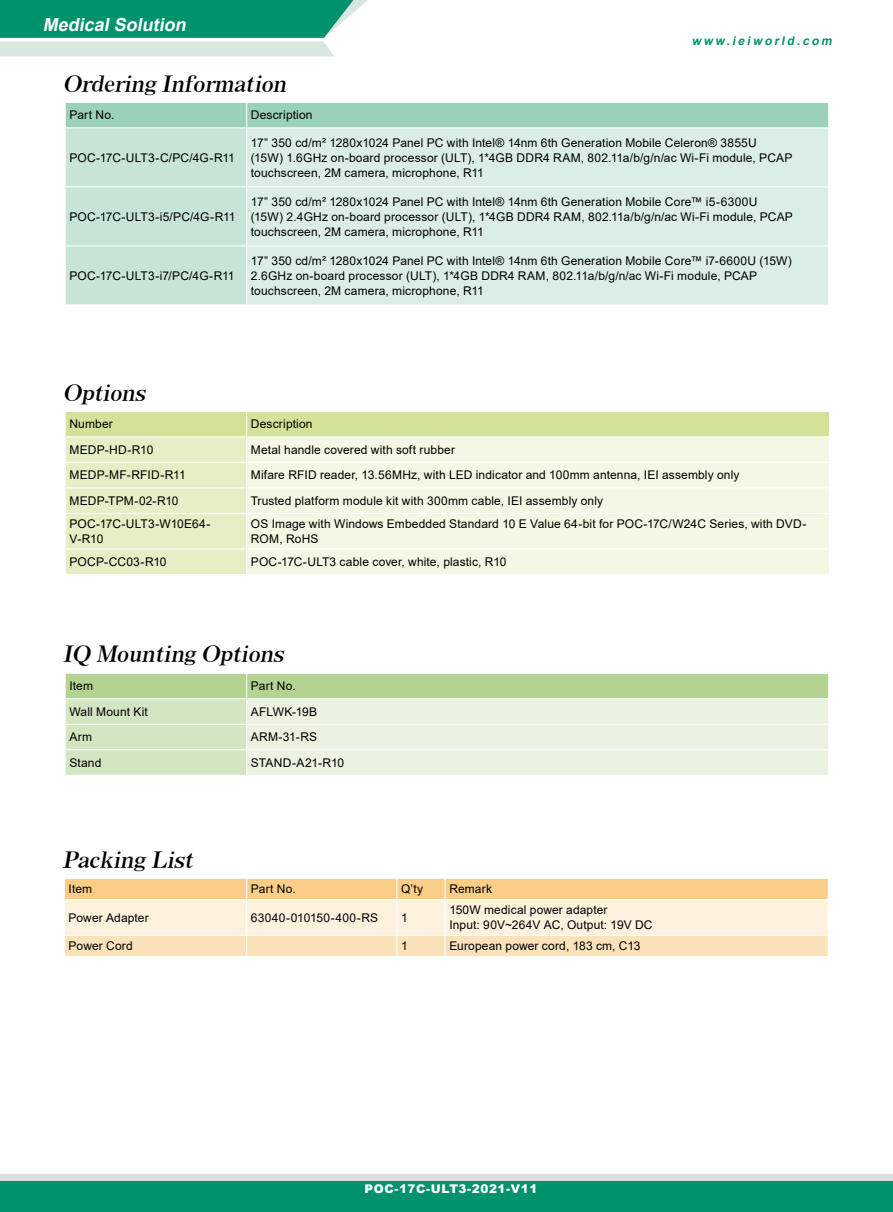
<style>
.page{position:relative;width:893px;height:1212px;background:#fff}
.page>*{position:absolute;margin:0;border:0;box-sizing:border-box;transform-origin:0 0}
.t1{font:italic 21px "AR Roman 1 Heavy Euro";color:#000}
.t2{font:italic 700 18px "Arial";color:#fff}
.t3{font:12px/15px "Arial";letter-spacing:.01em;color:#000}
.t4{font:900 12px "Arial";letter-spacing:.05em;color:#fff}
.t5{font:italic 700 12px "Arial";color:#00916d}
</style>
<div class="page">
<div style="left:0;top:1174px;width:893px;height:38px;background:#dcdddd"></div>
<div style="left:0;top:1181px;width:893px;height:31px;background:#00916d"></div>
<svg style="left:0;top:0;width:368px;height:56px;background:#56b49c"></svg>
<svg style="left:65px;top:673px;width:764px;height:102px;background:#d9e9ca"></svg>
<hr style="left:247px;top:749px;width:582px;height:1px;background:#fff">
<svg style="left:65px;top:411px;width:765px;height:163px;background:#ebf2d2"></svg>
<hr style="left:246px;top:514px;width:1px;height:34px;background:#fff">
<hr style="left:829px;top:514px;width:1px;height:34px;background:#fff">
<hr style="left:247px;top:513px;width:583px;height:1px;background:#fff">
<svg style="left:64px;top:878px;width:764px;height:78px;background:#fce4c0"></svg>
<svg style="left:65px;top:102px;width:764px;height:202px;background:#cfe8db"></svg>
<hr style="left:828px;top:128px;width:1px;height:59px;background:#fff">
<hr style="left:828px;top:187px;width:1px;height:59px;background:#fff">
<hr style="left:828px;top:246px;width:1px;height:58px;background:#fff">
<hr style="left:247px;top:127px;width:581px;height:1px;background:#fff">
<hr style="left:247px;top:186px;width:581px;height:1px;background:#fff">
<hr style="left:247px;top:245px;width:581px;height:1px;background:#fff">
<hr style="left:65px;top:128px;width:1px;height:59px;background:#fff">
<hr style="left:65px;top:187px;width:1px;height:59px;background:#fff">
<hr style="left:65px;top:246px;width:1px;height:58px;background:#fff">
<hr style="left:246px;top:128px;width:1px;height:58px;background:#fff">
<hr style="left:246px;top:187px;width:1px;height:58px;background:#fff">
<hr style="left:246px;top:246px;width:1px;height:58px;background:#fff">
<hr style="left:66px;top:127px;width:181px;height:1px;background:#fff">
<hr style="left:66px;top:186px;width:181px;height:1px;background:#fff">
<hr style="left:66px;top:245px;width:181px;height:1px;background:#fff">
<h2 class="t2" style="left:43px;top:12px;width:149px">MedicalSolution</h2>
<p class="t5" style="left:692px;top:33px;width:145px">www.ieiworld.com</p>
<h1 class="t1" style="left:63px;top:72px;width:229px">Ordering Information</h1>
<p class="t3" style="left:69px;top:108px;width:46px">Part No.</p>
<p class="t3" style="left:251px;top:108px;width:63px">Description</p>
<p class="t3" style="left:69px;top:150px;width:167px">POC-17C-ULT3-C/PC/4G-R11</p>
<p class="t3" style="left:251px;top:135px;width:543px">17” 350 cd/m² 1280x1024 Panel PC with Intel® 14nm 6th Generation Mobile Celeron® 3855U<br>(15W) 1.6GHz on-board processor (ULT), 1*4GB DDR4 RAM, 802.11a/b/g/n/ac Wi-Fi module, PCAP touchscreen, 2M camera, microphone, R11</p>
<p class="t3" style="left:69px;top:209px;width:168px">POC-17C-ULT3-i5/PC/4G-R11</p>
<p class="t3" style="left:69px;top:268px;width:167px">POC-17C-ULT3-i7/PC/4G-R11</p>
<p class="t3" style="left:251px;top:194px;width:544px">17” 350 cd/m² 1280x1024 Panel PC with Intel® 14nm 6th Generation Mobile Core™ i5-6300U<br>(15W) 2.4GHz on-board processor (ULT), 1*4GB DDR4 RAM, 802.11a/b/g/n/ac Wi-Fi module, PCAP touchscreen, 2M camera, microphone, R11</p>
<p class="t3" style="left:251px;top:253px;width:542px">17” 350 cd/m² 1280x1024 Panel PC with Intel® 14nm 6th Generation Mobile Core™ i7-6600U (15W)<br>2.6GHz on-board processor (ULT), 1*4GB DDR4 RAM, 802.11a/b/g/n/ac Wi-Fi module, PCAP touchscreen, 2M camera, microphone, R11</p>
<h1 class="t1" style="left:63px;top:381px;width:88px">Options</h1>
<p class="t3" style="left:69px;top:417px;width:45px">Number</p>
<p class="t3" style="left:251px;top:417px;width:63px">Description</p>
<p class="t3" style="left:69px;top:442px;width:86px">MEDP-HD-R10</p>
<p class="t3" style="left:251px;top:442px;width:206px">Metal handle covered with soft rubber</p>
<p class="t3" style="left:69px;top:468px;width:118px">MEDP-MF-RFID-R11</p>
<p class="t3" style="left:251px;top:468px;width:490px">Mifare RFID reader, 13.56MHz, with LED indicator and 100mm antenna, IEI assembly only</p>
<p class="t3" style="left:69px;top:493px;width:111px">MEDP-TPM-02-R10</p>
<p class="t3" style="left:251px;top:493px;width:354px">Trusted platform module kit with 300mm cable, IEI assembly only</p>
<p class="t3" style="left:69px;top:516px;width:143px">POC-17C-ULT3-W10E64-<br>V-R10</p>
<p class="t3" style="left:251px;top:516px;width:557px">OS Image with Windows Embedded Standard 10 E Value 64-bit for POC-17C/W24C Series, with DVD-<br>ROM, RoHS</p>
<p class="t3" style="left:69px;top:554px;width:99px">POCP-CC03-R10</p>
<p class="t3" style="left:251px;top:554px;width:257px">POC-17C-ULT3 cable cover, white, plastic, R10</p>
<h1 class="t1" style="left:63px;top:643px;width:226px">IQ Mounting Options</h1>
<p class="t3" style="left:69px;top:678px;width:25px">Item</p>
<p class="t3" style="left:251px;top:678px;width:46px">Part No.</p>
<p class="t3" style="left:69px;top:704px;width:80px">Wall Mount Kit</p>
<p class="t3" style="left:251px;top:704px;width:68px">AFLWK-19B</p>
<p class="t3" style="left:69px;top:729px;width:24px">Arm</p>
<p class="t3" style="left:251px;top:729px;width:68px">ARM-31-RS</p>
<p class="t3" style="left:69px;top:755px;width:34px">Stand</p>
<p class="t3" style="left:251px;top:755px;width:95px">STAND-A21-R10</p>
<h1 class="t1" style="left:62px;top:848px;width:136px">Packing List</h1>
<p class="t3" style="left:69px;top:881px;width:25px">Item</p>
<p class="t3" style="left:251px;top:881px;width:46px">Part No.</p>
<p class="t3" style="left:401px;top:881px;width:23px">Q’ty</p>
<p class="t3" style="left:449px;top:881px;width:44px">Remark</p>
<p class="t3" style="left:69px;top:910px;width:82px">Power Adapter</p>
<p class="t3" style="left:251px;top:910px;width:129px">63040-010150-400-RS</p>
<p class="t3" style="left:401px;top:910px;width:8px">1</p>
<p class="t3" style="left:449px;top:902px;width:205px">150W medical power adapter<br>Input: 90V~264V AC, Output: 19V DC</p>
<p class="t3" style="left:69px;top:938px;width:66px">Power Cord</p>
<p class="t3" style="left:401px;top:938px;width:8px">1</p>
<p class="t3" style="left:449px;top:938px;width:193px">European power cord, 183 cm, C13</p>
<p class="t4" style="left:365px;top:1180px;width:174px">POC-17C-ULT3-2021-V11</p>
</div>
